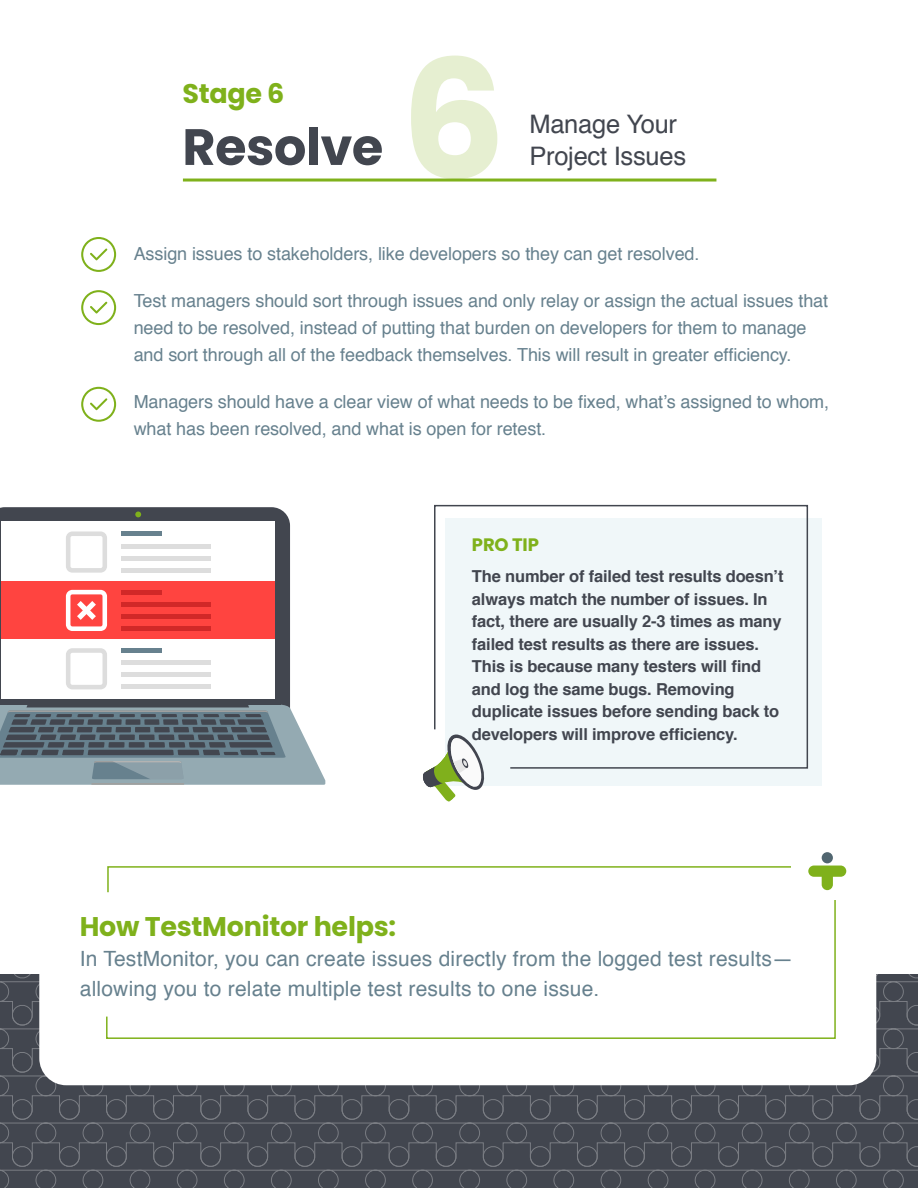
<style>
.page{position:relative;width:918px;height:1188px;background:#fff}
.page>*{position:absolute;margin:0;border:0;box-sizing:border-box;transform-origin:0 0}
.t1{font:700 165px "Poppins";color:#e6efd1}
.t2{font:700 51px "Poppins";letter-spacing:-.01em;color:#42464f}
.t3{font:700 27px "Poppins";letter-spacing:-.01em;color:#7fb11b}
.t4{font:25.5px/31.5px "Helvetica";letter-spacing:-.01em;color:#42464f}
.t5{font:21px/30px "Helvetica";letter-spacing:.01em;color:#67818e}
.t6{font:18px/27px "Helvetica";letter-spacing:-.005em;color:#67818e;text-align:center}
.t7{font:700 18px "Poppins";letter-spacing:-.01em;color:#7fb11b}
.t8{font:700 16.5px/22.5px "Helvetica";letter-spacing:-.01em;color:#42464f}
.s1{color:#7fb11b}
</style>
<div class="page">
<svg style="left:0;top:974px;width:83px;height:214px;background:#474b54"></svg>
<svg style="left:83px;top:1085px;width:565px;height:103px;background:#474b54"></svg>
<svg style="left:648px;top:981px;width:270px;height:207px;background:#484b54"></svg>
<div style="left:39px;top:820px;width:837px;height:265px;background:#fff;border-radius:27px"></div>
<svg style="left:106px;top:866px;width:730px;height:173px"></svg>
<div style="left:791px;top:857px;width:70px;height:42px;background:#fff"></div>
<div style="left:822px;top:852px;width:11px;height:11px;background:#516670;border-radius:50%"></div>
<svg style="left:808px;top:866px;width:38px;height:24px"></svg>
<div style="left:446px;top:518px;width:376px;height:268px;background:#f0f7f9"></div>
<svg style="left:434px;top:504px;width:375px;height:265px"></svg>
<svg style="left:423px;top:735px;width:62px;height:67px"></svg>
<svg style="left:81px;top:237px;width:35px;height:35px"></svg>
<svg style="left:81px;top:290px;width:35px;height:35px"></svg>
<svg style="left:81px;top:387px;width:35px;height:35px"></svg>
<svg style="left:0;top:507px;width:290px;height:198px;background:#50535b"></svg>
<div style="left:2px;top:522px;width:273px;height:177px;background:#fff"></div>
<svg style="left:0;top:705px;width:325px;height:80px;background:#788891"></svg>
<svg style="left:135px;top:512px;width:6px;height:5px"></svg>
<div style="left:0;top:699px;width:281px;height:6px;background:#42464f"></div>
<div style="left:2px;top:582px;width:273px;height:57px;background:#ff4440"></div>
<div style="left:121px;top:531px;width:40px;height:5px;background:#67818e"></div>
<div style="left:121px;top:544px;width:90px;height:5px;background:#ddd"></div>
<div style="left:121px;top:556px;width:90px;height:5px;background:#ddd"></div>
<div style="left:121px;top:568px;width:90px;height:5px;background:#ddd"></div>
<svg style="left:66px;top:531px;width:41px;height:42px"></svg>
<div style="left:121px;top:590px;width:40px;height:5px;background:#d12828"></div>
<div style="left:121px;top:602px;width:90px;height:5px;background:#d12828"></div>
<div style="left:121px;top:614px;width:90px;height:5px;background:#d12828"></div>
<div style="left:121px;top:626px;width:90px;height:5px;background:#d12828"></div>
<div style="left:121px;top:648px;width:40px;height:5px;background:#67818e"></div>
<hr style="left:121px;top:661px;width:90px;height:4px;background:#ddd">
<hr style="left:121px;top:673px;width:90px;height:4px;background:#ddd">
<hr style="left:121px;top:685px;width:90px;height:4px;background:#ddd">
<svg style="left:66px;top:648px;width:41px;height:41px"></svg>
<svg style="left:66px;top:590px;width:41px;height:41px"></svg>
<hr style="left:183px;top:179px;width:533px;height:3px;background:#7fb11b">
<h3 class="t3" style="left:182px;top:78px;width:104px">Stage 6</h3>
<h2 class="t2" style="left:182px;top:118px;width:202px">Resolve</h2>
<h1 class="t1" style="left:401px;top:25px;width:107px">6</h1>
<h3 class="t4" style="left:529px;top:109px;width:158px">Manage Your<br>Project Issues</h3>
<p class="t6" style="left:107px;top:240px;width:594px"><span class="s1">•</span> Assign issues to stakeholders, like developers so they can get resolved.</p>
<p class="t6" style="left:107px;top:288px;width:723px"><span class="s1">•</span> Test managers should sort through issues and only relay or assign the actual issues that need to be resolved, instead of putting that burden on developers for them to manage<br>and sort through all of the feedback themselves. This will result in greater efficiency.</p>
<p class="t6" style="left:134px;top:389px;width:697px;text-align:left;text-indent:-27px"><span class="s1">•</span> Managers should have a clear view of what needs to be fixed, what’s assigned to whom, what has been resolved, and what is open for retest.</p>
<p class="t7" style="left:472px;top:534px;width:69px">PRO TIP</p>
<p class="t8" style="left:472px;top:565px;width:313px">The number of failed test results doesn’t always match the number of issues. In fact, there are usually 2-3 times as many failed test results as there are issues.<br>This is because many testers will find and log the same bugs. Removing duplicate issues before sending back to developers will improve efficiency.</p>
<h3 class="t3" style="left:80px;top:911px;width:318px">How TestMonitor helps:</h3>
<p class="t5" style="left:80px;top:944px;width:715px">In TestMonitor, you can create issues directly from the logged test results— allowing you to relate multiple test results to one issue.</p>
</div>
